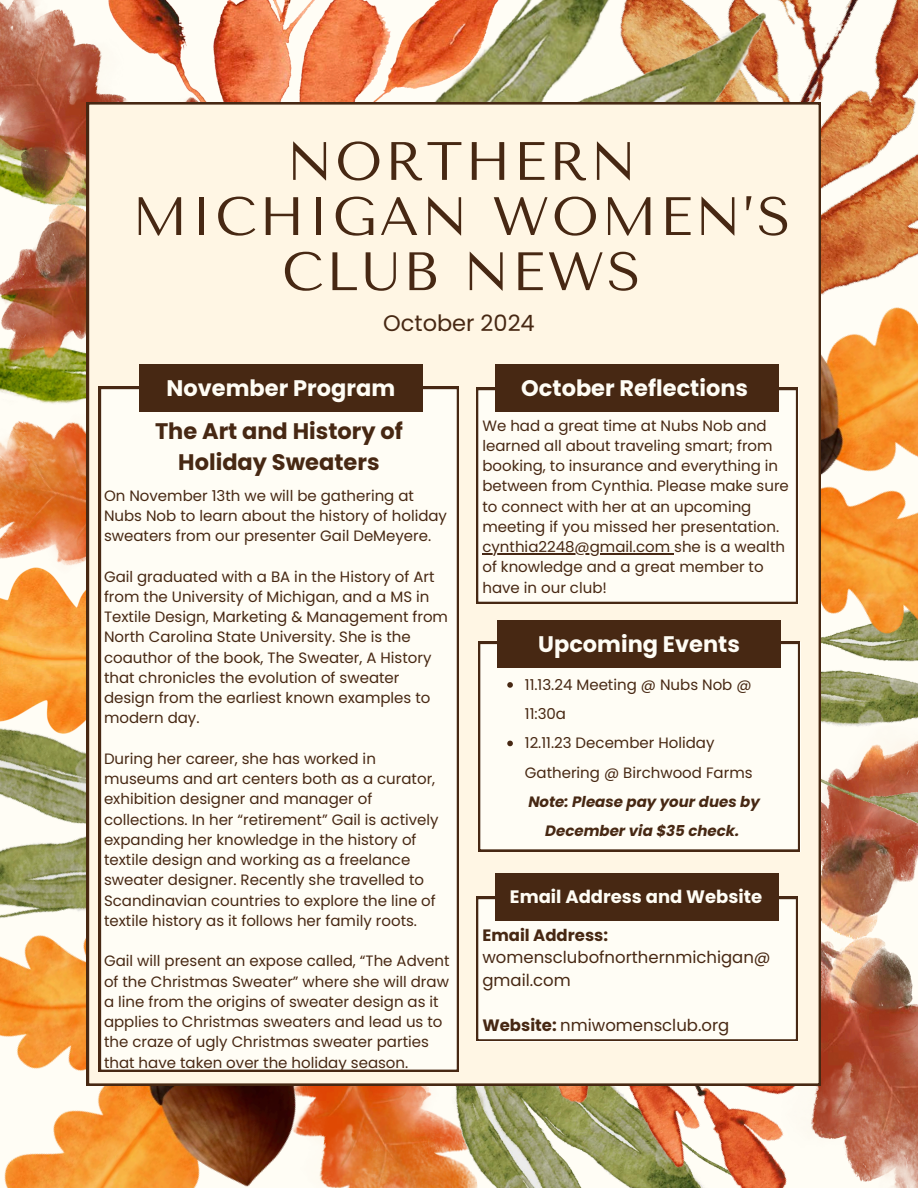
<style>
.page{position:relative;width:918px;height:1188px;background:#fff}
.page>*{position:absolute;margin:0;border:0;box-sizing:border-box;transform-origin:0 0}
.t1{font:54px/55.2px "Tenor Sans";letter-spacing:.05em;color:#472813;text-align:center}
.t2{font:700 22.5px "Poppins";color:#fffdf5}
.t3{font:700 22.5px/31.5px "Poppins";color:#472813;text-align:center}
.t4{font:22.5px "Poppins";color:#472813}
.t5{font:700 18px "Poppins";color:#fffdf5}
.t6{font:16.5px/22.5px "Poppins";color:#472813}
.t7{font:15px/20.2px "Poppins";color:#472813}
.t8{font:italic 700 15px/29.2px "Poppins";color:#472813;text-align:center}
.s1{font-weight:700}
</style>
<div class="page">
<img style="left:300px;top:0;width:40px;height:102px">
<img style="left:0;top:0;width:300px;height:224px">
<img style="left:340px;top:0;width:578px;height:176px">
<img style="left:0;top:224px;width:87px;height:335px">
<img style="left:0;top:559px;width:87px;height:211px">
<img style="left:372px;top:0;width:473px;height:176px">
<img style="left:859px;top:842px;width:59px;height:156px">
<img style="left:859px;top:763px;width:59px;height:79px">
<img style="left:0;top:770px;width:358px;height:418px">
<img style="left:859px;top:998px;width:59px;height:190px">
<img style="left:821px;top:176px;width:97px;height:587px">
<img style="left:358px;top:686px;width:501px;height:502px">
<div style="left:87px;top:102px;width:733px;height:984px;background:#fff6e4"></div>
<div style="left:99px;top:387px;width:360px;height:685px;background:#fffdf5"></div>
<div style="left:139px;top:364px;width:284px;height:48px;background:#472813"></div>
<div style="left:476px;top:388px;width:322px;height:216px;background:#fffdf5"></div>
<div style="left:495px;top:364px;width:284px;height:48px;background:#472813"></div>
<div style="left:476px;top:897px;width:322px;height:144px;background:#fffdf5"></div>
<div style="left:495px;top:873px;width:284px;height:48px;background:#472813"></div>
<div style="left:478px;top:642px;width:322px;height:209px;background:#fffdf5"></div>
<div style="left:497px;top:620px;width:284px;height:48px;background:#472813"></div>
<hr style="left:482px;top:553px;width:192px;height:1px;background:#472813">
<svg style="left:507px;top:682px;width:6px;height:6px"></svg>
<svg style="left:507px;top:741px;width:6px;height:5px"></svg>
<h5 class="t1" style="left:132px;top:134px;width:660px">NORTHERN<br>MICHIGAN WOMEN’S<br>CLUB NEWS</h5>
<h2 class="t4" style="left:383px;top:308px;width:153px">October 2024</h2>
<p class="t2" style="left:167px;top:373px;width:230px">November Program</p>
<p class="t2" style="left:521px;top:373px;width:228px">October Reflections</p>
<p class="t3" style="left:155px;top:415px;width:249px">The Art and History of<br>Holiday Sweaters</p>
<p class="t7" style="left:104px;top:485px;width:345px">On November 13th we will be gathering at<br>Nubs Nob to learn about the history of holiday sweaters from our presenter Gail DeMeyere.</p>
<p class="t7" style="left:104px;top:566px;width:346px">Gail graduated with a BA in the History of Art from the University of Michigan, and a MS in Textile Design, Marketing &amp; Management from North Carolina State University. She is the coauthor of the book, The Sweater, A History that chronicles the evolution of sweater design from the earliest known examples to modern day.</p>
<p class="t7" style="left:104px;top:749px;width:336px">During her career, she has worked in museums and art centers both as a curator, exhibition designer and manager of collections. In her “retirement” Gail is actively expanding her knowledge in the history of textile design and working as a freelance sweater designer. Recently she travelled to Scandinavian countries to explore the line of textile history as it follows her family roots.</p>
<p class="t7" style="left:104px;top:951px;width:347px">Gail will present an expose called, “The Advent of the Christmas Sweater” where she will draw a line from the origins of sweater design as it applies to Christmas sweaters and lead us to the craze of ugly Christmas sweater parties that have taken over the holiday season.</p>
<p class="t7" style="left:482px;top:415px;width:308px">We had a great time at Nubs Nob and learned all about traveling smart; from booking, to insurance and everything in between from Cynthia. Please make sure to connect with her at an upcoming meeting if you missed her presentation.</p>
<p class="t7" style="left:482px;top:537px;width:304px">cynthia2248@gmail.com she is a wealth of knowledge and a great member to have in our club!</p>
<p class="t2" style="left:538px;top:628px;width:203px">Upcoming Events</p>
<p class="t7" style="left:525px;top:670px;width:228px;line-height:29.2px">11.13.24 Meeting @ Nubs Nob @<br>11:30a</p>
<p class="t7" style="left:525px;top:729px;width:229px;line-height:29.2px">12.11.23 December Holiday<br>Gathering @ Birchwood Farms</p>
<p class="t8" style="left:528px;top:787px;width:233px">Note: Please pay your dues by<br>December via $35 check.</p>
<p class="t5" style="left:510px;top:884px;width:254px">Email Address and Website</p>
<p class="t6" style="left:482px;top:924px;width:290px"><span class="s1">Email Address: </span>womensclubofnorthernmichigan@ gmail.com</p>
<p class="t6" style="left:482px;top:1014px;width:248px"><span class="s1">Website:</span> nmiwomensclub.org</p>
</div>
